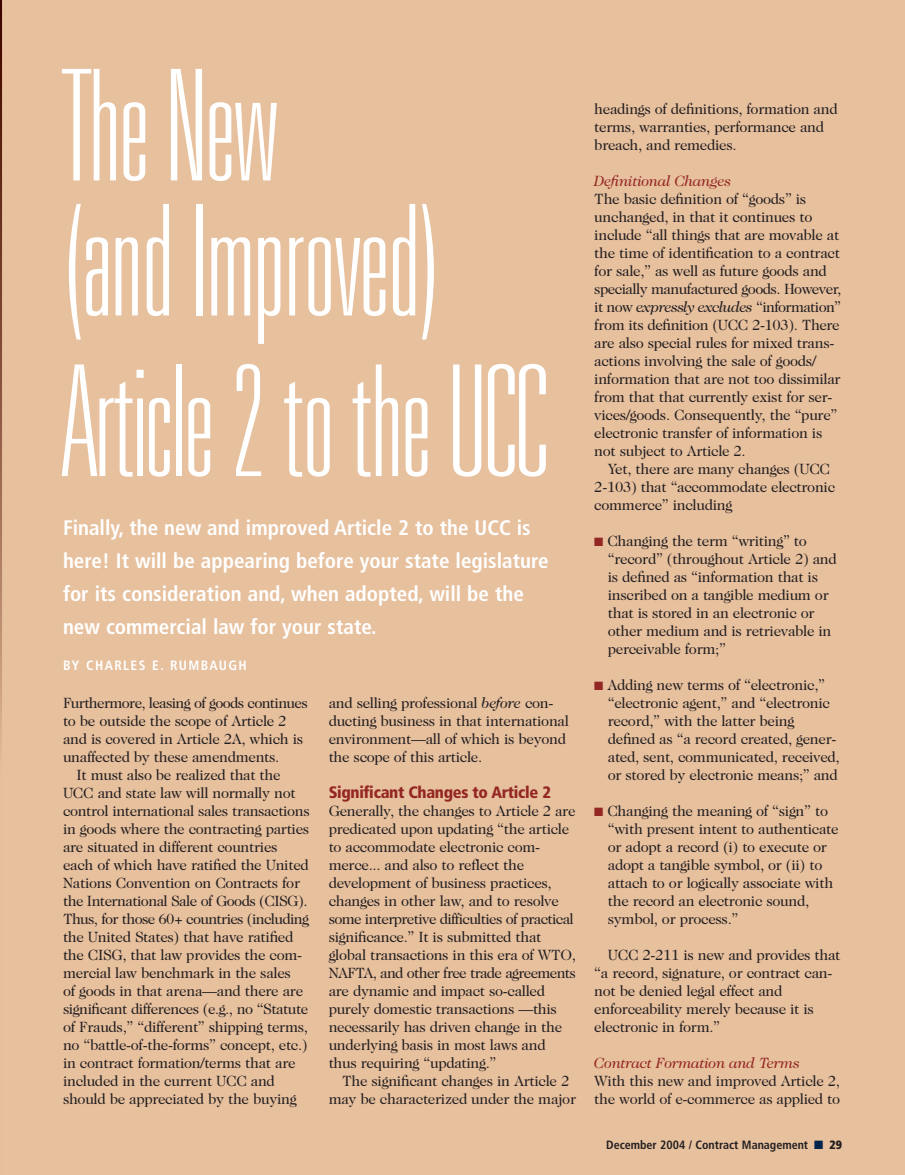
<style>
.page{position:relative;width:905px;height:1175px;background:#fff}
.page>*{position:absolute;margin:0;border:0;box-sizing:border-box;transform-origin:0 0}
.t1{font:100 ultra-condensed 154.5px/135px "Univers";letter-spacing:-.01em;color:#fff;scale:1.05 1}
.t2{font:700 condensed 21px/33px "Frutiger";color:#fff}
.t3{font:900 condensed 16.5px "Frutiger";letter-spacing:-.02em;color:#942723}
.t4{font:15px/18px "Caslon Two Twenty Four";letter-spacing:-.02em;color:#231f20}
.t5{font:15px "Caslon Two Twenty Four";letter-spacing:-.045em;color:#231f20}
.t6{font:italic 15px "Caslon Two Twenty Four";letter-spacing:-.02em;color:#942723}
.t7{font:15px "Caslon Two Twenty Four";letter-spacing:-.04em;color:#231f20}
.t8{font:700 condensed 13.5px "Frutiger";letter-spacing:.105em;color:#fff}
.t9{font:700 condensed 12px "Frutiger";color:#231f20}
.s1{font-style:italic}
.s2{color:#942723}
.s3{color:#00254c}
.s4{font-weight:900}
</style>
<div class="page">
<div style="left:0;top:0;width:904px;height:1174px;background:#e7c09e"></div>
<svg style="left:0;top:0;width:2px;height:745px"></svg>
<h1 class="t1" style="left:63px;top:71px;width:360px">The New<br>(and Improved)</h1>
<h1 class="t1" style="left:63px;top:367px;width:464px">Article 2 to the UCC</h1>
<h2 class="t2" style="left:63px;top:512px;width:487px">Finally, the new and improved Article 2 to the UCC is here! It will be appearing before your state legislature for its consideration and, when adopted, will be the new commercial law for your state.</h2>
<p class="t8" style="left:63px;top:659px;width:185px">BY CHARLES E. RUMBAUGH</p>
<p class="t5" style="left:63px;top:697px;width:246px">Furthermore, leasing of goods continues</p>
<p class="t4" style="left:63px;top:713px;width:225px">to be outside the scope of Article 2</p>
<p class="t4" style="left:63px;top:731px;width:242px">and is covered in Article 2A, which is</p>
<p class="t4" style="left:63px;top:749px;width:218px">unaffected by these amendments.</p>
<p class="t4" style="left:76px;top:767px;width:206px">It must also be realized that the</p>
<p class="t4" style="left:63px;top:785px;width:234px">UCC and state law will normally not</p>
<p class="t4" style="left:63px;top:803px;width:248px">control international sales transactions</p>
<p class="t4" style="left:63px;top:821px;width:248px">in goods where the contracting parties</p>
<p class="t4" style="left:63px;top:839px;width:216px">are situated in different countries</p>
<p class="t4" style="left:63px;top:857px;width:247px">each of which have ratified the United</p>
<p class="t4" style="left:63px;top:875px;width:238px">Nations Convention on Contracts for</p>
<p class="t7" style="left:63px;top:895px;width:246px">the International Sale of Goods (CISG).</p>
<p class="t5" style="left:63px;top:913px;width:247px">Thus, for those 60+ countries (including</p>
<p class="t4" style="left:63px;top:929px;width:232px">the United States) that have ratified</p>
<p class="t4" style="left:63px;top:947px;width:241px">the CISG, that law provides the com-</p>
<p class="t4" style="left:63px;top:965px;width:229px">mercial law benchmark in the sales</p>
<p class="t4" style="left:63px;top:983px;width:242px">of goods in that arena—and there are</p>
<p class="t4" style="left:63px;top:1001px;width:247px">significant differences (e.g., no “Statute</p>
<p class="t4" style="left:63px;top:1019px;width:246px">of Frauds,” “different” shipping terms,</p>
<p class="t4" style="left:63px;top:1037px;width:246px">no “battle-of-the-forms” concept, etc.)</p>
<p class="t4" style="left:63px;top:1055px;width:234px">in contract formation/terms that are</p>
<p class="t4" style="left:63px;top:1073px;width:213px">included in the current UCC and</p>
<p class="t4" style="left:63px;top:1091px;width:235px">should be appreciated by the buying</p>
<p class="t4" style="left:328px;top:695px;width:242px">and selling professional <span class="s1">before</span> con&shy;ducting business in that international environment—all of which is beyond the scope of this article.</p>
<p class="t3" style="left:328px;top:786px;width:224px">Significant Changes to Article 2</p>
<p class="t4" style="left:328px;top:803px;width:249px">Generally, the changes to Article 2 are predicated upon updating “the article to accommodate electronic com&shy;merce... and also to reflect the development of business practices, changes in other law, and to resolve some interpretive difficulties of practical significance.” It is submitted that global transactions in this era of WTO, NAFTA, and other free trade agreements are dynamic and impact so-called purely domestic transactions —this necessarily has driven change in the underlying basis in most laws and thus requiring “updating.”</p>
<p class="t4" style="left:328px;top:1073px;width:249px;text-align:center">The significant changes in Article 2 may be characterized under the major</p>
<p class="t4" style="left:594px;top:101px;width:245px">headings of definitions, formation and terms, warranties, performance and breach, and remedies.</p>
<p class="t6" style="left:594px;top:175px;width:138px">Definitional Changes</p>
<p class="t4" style="left:594px;top:191px;width:248px">The basic definition of “goods” is unchanged, in that it continues to include “all things that are movable at the time of identification to a contract for sale,” as well as future goods and specially manufactured goods. However, it now <span class="s1">expressly excludes</span> “information” from its definition (UCC 2-103). There are also special rules for mixed trans&shy;actions involving the sale of goods/ information that are not too dissimilar from that that currently exist for ser&shy;vices/goods. Consequently, the “pure” electronic transfer of information is not subject to Article 2.</p>
<p class="t4" style="left:594px;top:461px;width:242px;text-indent:14px">Yet, there are many changes (UCC<br>2-103) that “accommodate electronic commerce” including</p>
<p class="t4" style="left:608px;top:533px;width:230px;text-indent:-14px"><span class="s2">■</span> Changing the term “writing” to “record” (throughout Article 2) and is defined as “information that is inscribed on a tangible medium or that is stored in an electronic or other medium and is retrievable in perceivable form;”</p>
<p class="t4" style="left:608px;top:677px;width:233px;text-indent:-14px"><span class="s2">■</span> Adding new terms of “electronic,” “electronic agent,” and “electronic record,” with the latter being defined as “a record created, gener&shy;ated, sent, communicated, received, or stored by electronic means;” and</p>
<p class="t4" style="left:608px;top:803px;width:232px;text-indent:-14px"><span class="s2">■</span> Changing the meaning of “sign” to “with present intent to authenticate or adopt a record (i) to execute or adopt a tangible symbol, or (ii) to attach to or logically associate with the record an electronic sound, symbol, or process.”</p>
<p class="t4" style="left:594px;top:947px;width:248px;text-indent:14px">UCC 2-211 is new and provides that “a record, signature, or contract can&shy;not be denied legal effect and enforceability merely because it is electronic in form.”</p>
<p class="t6" style="left:594px;top:1057px;width:207px">Contract Formation and Terms</p>
<p class="t4" style="left:594px;top:1073px;width:247px">With this new and improved Article 2, the world of e-commerce as applied to</p>
<p class="t9" style="left:606px;top:1140px;width:237px">December 2004 / Contract Management <span class="s3">■</span> <span class="s4">29</span></p>
</div>
